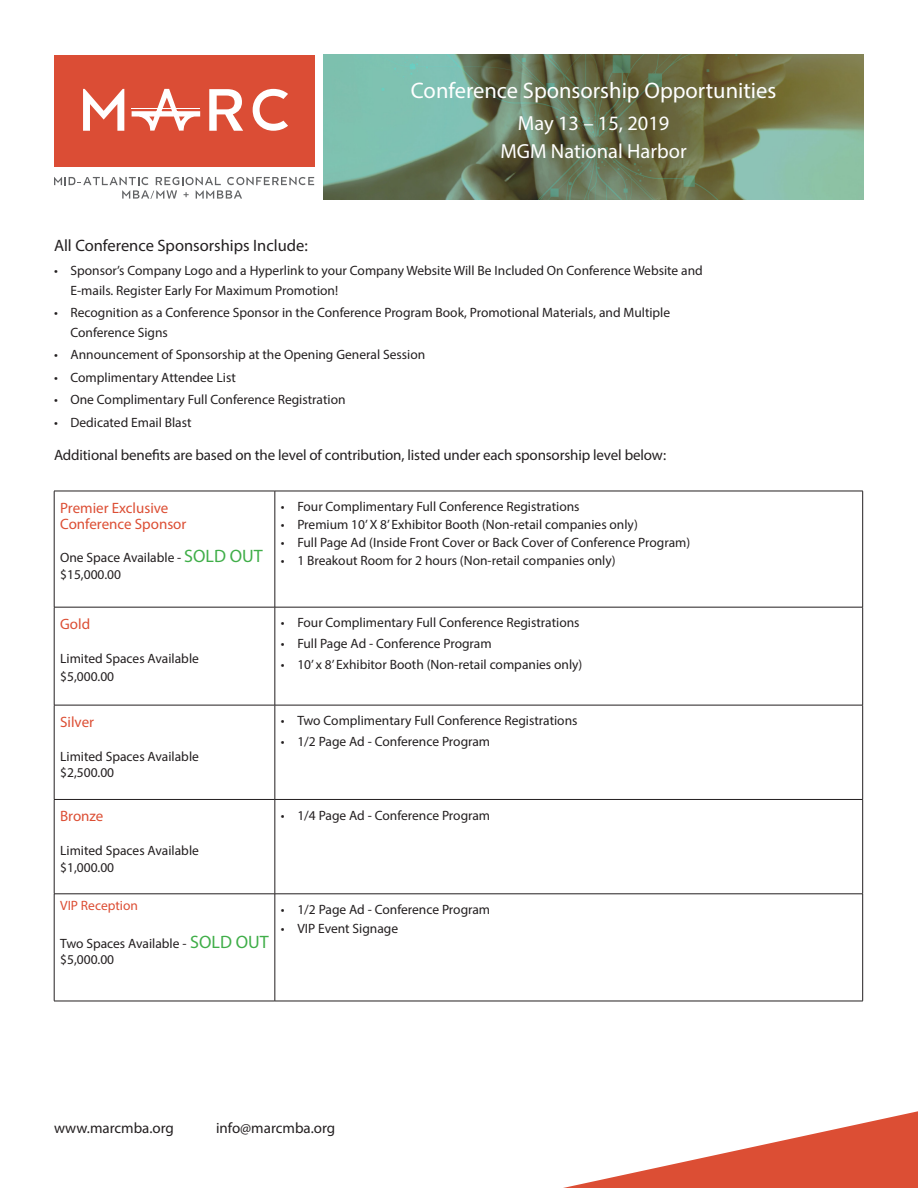
<style>
.page{position:relative;width:918px;height:1188px;background:#fff}
.page>*{position:absolute;margin:0;border:0;box-sizing:border-box;transform-origin:0 0}
.t1{font:22.5px "Myriad Pro";color:#fff}
.t2{font:20.4px "Myriad Pro";color:#fff}
.t3{font:16.5px "Myriad Pro";color:#231f20}
.t4{font:15px "Myriad Pro";letter-spacing:-.01em;color:#231f20}
.t5{font:15px "Myriad Pro";color:#dc4e34}
.t6{font:13.5px/19.5px "Myriad Pro";color:#231f20}
.t7{font:13.5px "Myriad Pro";color:#dc4e34}
.s1{font-size:18px;color:#40ae49}
</style>
<div class="page">
<div style="left:54px;top:55px;width:260px;height:111px;background:#db4d35"></div>
<svg style="left:83px;top:89px;width:41px;height:42px"></svg>
<svg style="left:209px;top:89px;width:34px;height:42px"></svg>
<svg style="left:253px;top:89px;width:35px;height:42px"></svg>
<svg style="left:132px;top:89px;width:68px;height:42px"></svg>
<hr style="left:132px;top:108px;width:68px;height:1px;background:#fff">
<svg style="left:54px;top:177px;width:260px;height:22px"></svg>
<img style="left:323px;top:54px;width:541px;height:146px">
<hr style="left:54px;top:491px;width:221px;height:1px;background:#231f20">
<hr style="left:54px;top:491px;width:1px;height:116px;background:#231f20">
<hr style="left:275px;top:491px;width:588px;height:1px;background:#231f20">
<hr style="left:275px;top:491px;width:1px;height:116px;background:#231f20">
<hr style="left:862px;top:491px;width:1px;height:116px;background:#231f20">
<hr style="left:54px;top:607px;width:221px;height:1px;background:#231f20">
<hr style="left:54px;top:607px;width:1px;height:98px;background:#231f20">
<hr style="left:275px;top:607px;width:588px;height:1px;background:#231f20">
<hr style="left:275px;top:607px;width:1px;height:98px;background:#231f20">
<hr style="left:862px;top:607px;width:1px;height:98px;background:#231f20">
<hr style="left:54px;top:705px;width:221px;height:1px;background:#231f20">
<hr style="left:54px;top:705px;width:1px;height:94px;background:#231f20">
<hr style="left:275px;top:705px;width:588px;height:1px;background:#231f20">
<hr style="left:275px;top:705px;width:1px;height:94px;background:#231f20">
<hr style="left:862px;top:705px;width:1px;height:94px;background:#231f20">
<hr style="left:54px;top:799px;width:221px;height:1px;background:#231f20">
<hr style="left:54px;top:800px;width:1px;height:94px;background:#231f20">
<hr style="left:275px;top:799px;width:588px;height:1px;background:#231f20">
<hr style="left:275px;top:800px;width:1px;height:94px;background:#231f20">
<hr style="left:862px;top:800px;width:1px;height:94px;background:#231f20">
<hr style="left:54px;top:894px;width:221px;height:1px;background:#231f20">
<hr style="left:54px;top:894px;width:1px;height:107px;background:#231f20">
<hr style="left:275px;top:894px;width:588px;height:1px;background:#231f20">
<hr style="left:275px;top:894px;width:1px;height:107px;background:#231f20">
<hr style="left:862px;top:894px;width:1px;height:107px;background:#231f20">
<hr style="left:54px;top:1001px;width:221px;height:1px;background:#231f20">
<hr style="left:275px;top:1001px;width:588px;height:1px;background:#231f20">
<svg style="left:563px;top:1111px;width:355px;height:77px"></svg>
<p class="t1" style="left:411px;top:77px;width:367px">Conference Sponsorship Opportunities</p>
<p class="t2" style="left:518px;top:110px;width:153px">May 13 – 15, 2019</p>
<p class="t2" style="left:500px;top:138px;width:188px">MGM National Harbor</p>
<p class="t3" style="left:54px;top:235px;width:255px">All Conference Sponsorships Include:</p>
<p class="t6" style="left:70px;top:261px;width:634px;text-indent:-16px">• Sponsor’s Company Logo and a Hyperlink to your Company Website Will Be Included On Conference Website and<br>E-mails. Register Early For Maximum Promotion!</p>
<p class="t6" style="left:70px;top:303px;width:601px;text-indent:-16px">• Recognition as a Conference Sponsor in the Conference Program Book, Promotional Materials, and Multiple<br>Conference Signs</p>
<p class="t6" style="left:54px;top:345px;width:373px">• Announcement of Sponsorship at the Opening General Session</p>
<p class="t6" style="left:54px;top:367px;width:183px">• Complimentary Attendee List</p>
<p class="t6" style="left:54px;top:390px;width:293px">• One Complimentary Full Conference Registration</p>
<p class="t6" style="left:54px;top:412px;width:139px">• Dedicated Email Blast</p>
<p class="t4" style="left:54px;top:446px;width:614px">Additional benefits are based on the level of contribution, listed under each sponsorship level below:</p>
<p class="t5" style="left:60px;top:498px;width:110px">Premier Exclusive</p>
<p class="t5" style="left:60px;top:515px;width:128px">Conference Sponsor</p>
<p class="t6" style="left:60px;top:548px;width:204px">One Space Available - <span class="s1">SOLD OUT</span></p>
<p class="t6" style="left:60px;top:564px;width:62px">$15,000.00</p>
<p class="t6" style="left:281px;top:497px;width:300px">• Four Complimentary Full Conference Registrations</p>
<p class="t6" style="left:281px;top:515px;width:359px">• Premium 10’ X 8’ Exhibitor Booth (Non-retail companies only)</p>
<p class="t6" style="left:281px;top:533px;width:411px">• Full Page Ad (Inside Front Cover or Back Cover of Conference Program)</p>
<p class="t6" style="left:281px;top:551px;width:336px">• 1 Breakout Room for 2 hours (Non-retail companies only)</p>
<p class="t5" style="left:60px;top:615px;width:31px">Gold</p>
<p class="t6" style="left:60px;top:649px;width:140px">Limited Spaces Available</p>
<p class="t6" style="left:60px;top:667px;width:56px">$5,000.00</p>
<p class="t6" style="left:281px;top:613px;width:300px">• Four Complimentary Full Conference Registrations</p>
<p class="t6" style="left:281px;top:634px;width:212px">• Full Page Ad - Conference Program</p>
<p class="t6" style="left:281px;top:655px;width:303px">• 10’ x 8’ Exhibitor Booth (Non-retail companies only)</p>
<p class="t5" style="left:60px;top:713px;width:35px">Silver</p>
<p class="t6" style="left:60px;top:747px;width:140px">Limited Spaces Available</p>
<p class="t6" style="left:60px;top:763px;width:56px">$2,500.00</p>
<p class="t5" style="left:60px;top:807px;width:45px">Bronze</p>
<p class="t6" style="left:60px;top:841px;width:140px">Limited Spaces Available</p>
<p class="t6" style="left:60px;top:857px;width:56px">$1,000.00</p>
<p class="t7" style="left:60px;top:897px;width:79px">VIP Reception</p>
<p class="t6" style="left:60px;top:933px;width:210px">Two Spaces Available - <span class="s1">SOLD OUT</span></p>
<p class="t6" style="left:60px;top:949px;width:56px">$5,000.00</p>
<p class="t6" style="left:281px;top:711px;width:298px">• Two Complimentary Full Conference Registrations</p>
<p class="t6" style="left:281px;top:732px;width:211px">• 1/2 Page Ad - Conference Program</p>
<p class="t6" style="left:281px;top:805px;width:211px">• 1/4 Page Ad - Conference Program</p>
<p class="t6" style="left:281px;top:899px;width:211px">• 1/2 Page Ad - Conference Program</p>
<p class="t6" style="left:281px;top:919px;width:119px">• VIP Event Signage</p>
<p class="t4" style="left:54px;top:1119px;width:121px">www.marcmba.org</p>
<p class="t4" style="left:216px;top:1119px;width:121px">info@marcmba.org</p>
</div>
